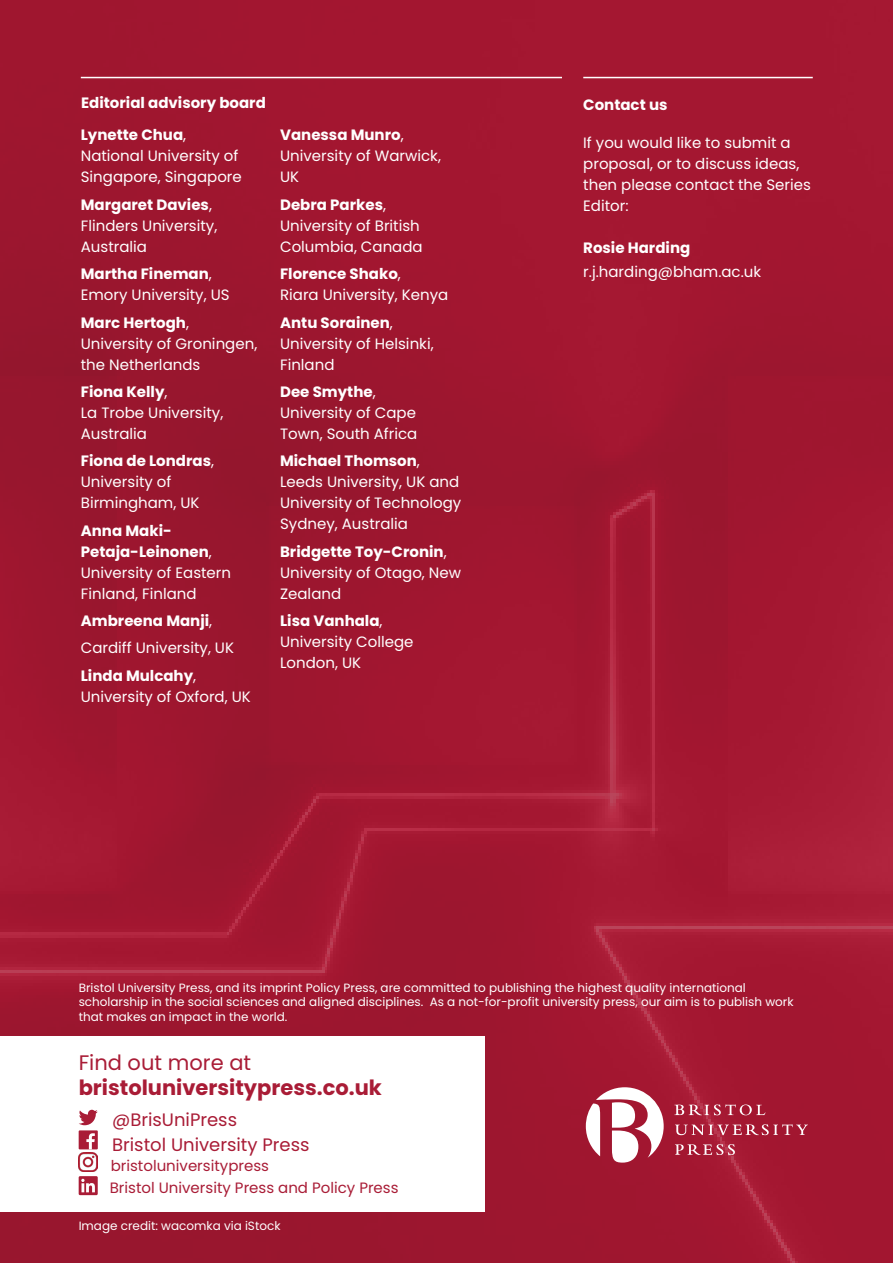
<style>
.page{position:relative;width:893px;height:1263px;background:#fff}
.page>*{position:absolute;margin:0;border:0;box-sizing:border-box;transform-origin:0 0}
.Find_out_more{font:700 21px "Poppins";color:#a91c36}
.Find_out_more-2{font:21px "Poppins";color:#a91c36}
.t1{font:18px "Poppins";color:#a91c36}
.SUBJECT_BIO{font:15px/21px "Poppins";color:#fff}
.Small_Print{font:15px/22.5px "Poppins";color:#a91c36}
.SUBJECT_BIO-2{font:700 15px "Poppins";color:#fff}
.Small_Print-2{font:12px/14.4px "Poppins";color:#fff}
.s1{font-weight:700}
.s2{font-weight:400}
</style>
<div class="page">
<img style="left:0;top:0;width:893px;height:1263px">
<hr style="left:81px;top:77px;width:481px;height:1px;background:#fff">
<hr style="left:583px;top:77px;width:230px;height:1px;background:#fff">
<svg style="left:586px;top:1087px;width:78px;height:75px"></svg>
<svg style="left:674px;top:1104px;width:92px;height:11px"></svg>
<svg style="left:675px;top:1124px;width:133px;height:11px"></svg>
<svg style="left:675px;top:1144px;width:60px;height:11px"></svg>
<div style="left:0;top:1036px;width:485px;height:176px;background:#fff"></div>
<svg style="left:79px;top:1110px;width:19px;height:15px"></svg>
<div style="left:79px;top:1130px;width:19px;height:19px;background:#a91c36"></div>
<svg style="left:86px;top:1133px;width:9px;height:16px"></svg>
<svg style="left:79px;top:1176px;width:19px;height:19px"></svg>
<img style="left:79px;top:1153px;width:19px;height:19px">
<p class="SUBJECT_BIO-2" style="left:81px;top:94px;width:186px">Editorial advisory board</p>
<p class="SUBJECT_BIO" style="left:81px;top:125px;width:162px"><span class="s1">Lynette Chua</span>,<br>National University of<br>Singapore, Singapore</p>
<p class="SUBJECT_BIO" style="left:81px;top:194px;width:138px"><span class="s1">Margaret Davies</span>,<br>Flinders University,<br>Australia</p>
<p class="SUBJECT_BIO" style="left:81px;top:263px;width:150px"><span class="s1">Martha Fineman</span>,<br>Emory University, US</p>
<p class="SUBJECT_BIO" style="left:81px;top:312px;width:178px"><span class="s1">Marc Hertogh</span>,<br>University of Groningen, the Netherlands</p>
<p class="SUBJECT_BIO" style="left:81px;top:381px;width:144px"><span class="s1">Fiona Kelly</span>,<br>La Trobe University,<br>Australia</p>
<p class="SUBJECT_BIO" style="left:81px;top:451px;width:135px"><span class="s1">Fiona de Londras</span>,<br>University of<br>Birmingham, UK</p>
<p class="SUBJECT_BIO" style="left:81px;top:520px;width:152px"><span class="s1">Anna Maki-<br>Petaja-Leinonen</span>,<br>University of Eastern<br>Finland, Finland</p>
<p class="SUBJECT_BIO-2" style="left:81px;top:612px;width:133px">Ambreena Manji<span class="s2">,</span></p>
<p class="SUBJECT_BIO" style="left:81px;top:638px;width:155px">Cardiff University, UK</p>
<p class="SUBJECT_BIO" style="left:81px;top:665px;width:172px"><span class="s1">Linda Mulcahy</span>,<br>University of Oxford, UK</p>
<p class="SUBJECT_BIO" style="left:280px;top:125px;width:162px"><span class="s1">Vanessa Munro</span>,<br>University of Warwick,<br>UK</p>
<p class="SUBJECT_BIO" style="left:280px;top:194px;width:144px"><span class="s1">Debra Parkes</span>,<br>University of British<br>Columbia, Canada</p>
<p class="SUBJECT_BIO" style="left:280px;top:263px;width:170px"><span class="s1">Florence Shako</span>,<br>Riara University, Kenya</p>
<p class="SUBJECT_BIO" style="left:280px;top:312px;width:155px"><span class="s1">Antu Sorainen</span>,<br>University of Helsinki,<br>Finland</p>
<p class="SUBJECT_BIO" style="left:280px;top:381px;width:139px"><span class="s1">Dee Smythe</span>,<br>University of Cape<br>Town, South Africa</p>
<p class="SUBJECT_BIO" style="left:280px;top:451px;width:183px"><span class="s1">Michael Thomson</span>,<br>Leeds University, UK and<br>University of Technology<br>Sydney, Australia</p>
<p class="SUBJECT_BIO" style="left:280px;top:541px;width:182px"><span class="s1">Bridgette Toy-Cronin</span>,<br>University of Otago, New<br>Zealand</p>
<p class="SUBJECT_BIO" style="left:280px;top:610px;width:135px"><span class="s1">Lisa Vanhala</span>,<br>University College<br>London, UK</p>
<p class="SUBJECT_BIO-2" style="left:583px;top:96px;width:86px">Contact us</p>
<p class="SUBJECT_BIO" style="left:583px;top:132px;width:229px">If you would like to submit a proposal, or to discuss ideas, then please contact the Series<br>Editor:</p>
<p class="SUBJECT_BIO" style="left:583px;top:236px;width:179px;line-height:24px"><span class="s1">Rosie Harding </span>r.j.harding@bham.ac.uk</p>
<p class="Small_Print-2" style="left:79px;top:980px;width:716px">Bristol University Press, and its imprint Policy Press, are committed to publishing the highest quality international scholarship in the social sciences and aligned disciplines. As a not-for-profit university press, our aim is to publish work that makes an impact in the world.</p>
<p class="Find_out_more-2" style="left:79px;top:1050px;width:174px">Find out more at</p>
<p class="Find_out_more" style="left:79px;top:1076px;width:305px">bristoluniversitypress.co.uk</p>
<p class="t1" style="left:112px;top:1109px;width:126px">@BrisUniPress</p>
<p class="t1" style="left:112px;top:1134px;width:199px">Bristol University Press</p>
<p class="Small_Print" style="left:110px;top:1154px;width:290px">bristoluniversitypress<br>Bristol University Press and Policy Press</p>
<p class="Small_Print-2" style="left:79px;top:1219px;width:203px">Image credit: wacomka via iStock</p>
</div>
